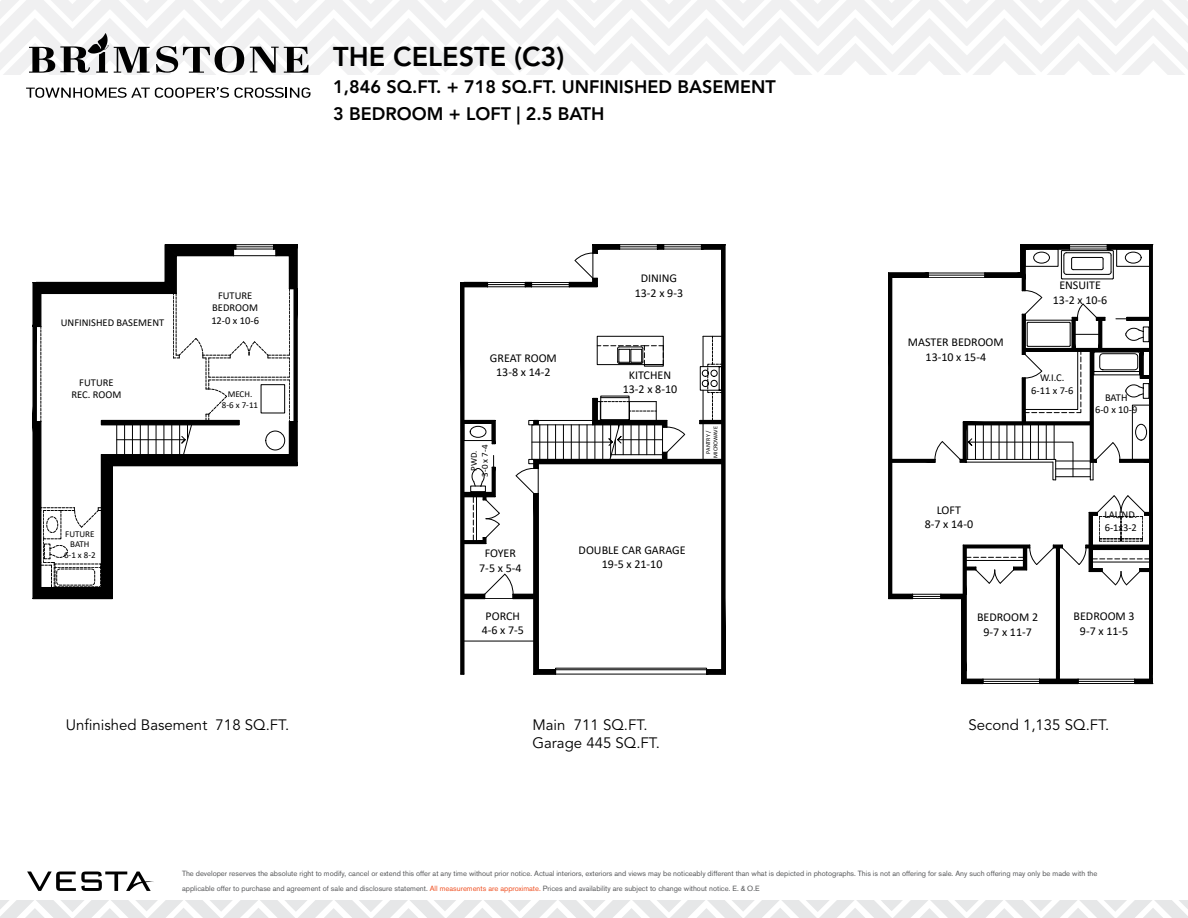
<style>
.page{position:relative;width:1188px;height:918px;background:#fff}
.page>*{position:absolute;margin:0;border:0;box-sizing:border-box;transform-origin:0 0}
.t1{font:800 27px "Avenir LT Std";color:#000}
.t2{font:800 18px/27px "Avenir LT Std";color:#000}
.t3{font:15px/18px "Avenir LT Std";color:#000}
.t4{font:12px/14.4px "Calibri";color:#000;text-align:center}
.t5{font:10.5px/12.6px "Calibri";color:#000;text-align:center}
.t6{font:9px/10.8px "Calibri";color:#000;text-align:center}
.t7{font:7.5px/14.5px "Akzidenz Grotesk BE";color:#58595b}
.t8{font:6px/7.2px "Calibri";color:#000;text-align:center}
.s1{color:#f05123}
</style>
<div class="page">
<svg style="left:0;top:871px;width:1188px;height:47px"></svg>
<svg style="left:32px;top:244px;width:266px;height:356px"></svg>
<svg style="left:461px;top:244px;width:264px;height:431px"></svg>
<svg style="left:889px;top:244px;width:264px;height:440px"></svg>
<svg style="left:0;top:0;width:1188px;height:98px"></svg>
<div style="left:566px;top:544px;width:133px;height:29px;background:#fff"></div>
<div style="left:57px;top:319px;width:112px;height:39px;background:#fff"></div>
<div style="left:51px;top:378px;width:91px;height:38px;background:#fff"></div>
<h3 class="t5" style="left:61px;top:316px;width:105px">UNFINISHED BASEMENT</h3>
<h3 class="t5" style="left:72px;top:376px;width:51px">FUTURE<br>REC. ROOM</h3>
<h3 class="t5" style="left:211px;top:289px;width:49px">FUTURE<br>BEDROOM<br>12-0 x 10-6</h3>
<p class="t6" style="left:222px;top:389px;width:38px">MECH.<br>8-6 x 7-11</p>
<p class="t6" style="left:64px;top:528px;width:33px">FUTURE<br>BATH<br>6-1 x 8-2</p>
<h1 class="t1" style="left:333px;top:41px;width:233px">THE CELESTE (C3)</h1>
<h2 class="t2" style="left:333px;top:74px;width:444px">1,846 SQ.FT. + 718 SQ.FT. UNFINISHED BASEMENT<br>3 BEDROOM + LOFT | 2.5 BATH</h2>
<h3 class="t4" style="left:490px;top:351px;width:68px">GREAT ROOM<br>13-8 x 14-2</h3>
<p class="t6" style="left:468px;top:477px;width:33px;rotate:-90deg">PWD.<br>3-0 x 7-4</p>
<h3 class="t4" style="left:635px;top:271px;width:50px">DINING<br>13-2 x 9-3</h3>
<h3 class="t4" style="left:623px;top:367px;width:56px">KITCHEN<br>13-2 x 8-10</h3>
<p class="t8" style="left:704px;top:458px;width:33px;rotate:-90deg">PANTRY /<br>MICROWAVE</p>
<h3 class="t4" style="left:479px;top:546px;width:44px">FOYER<br>7-5 x 5-4</h3>
<h3 class="t4" style="left:482px;top:608px;width:44px">PORCH<br>4-6 x 7-5</h3>
<h3 class="t4" style="left:579px;top:542px;width:109px">DOUBLE CAR GARAGE<br>19-5 x 21-10</h3>
<h3 class="t4" style="left:908px;top:335px;width:97px">MASTER BEDROOM<br>13-10 x 15-4</h3>
<h3 class="t4" style="left:1053px;top:278px;width:56px">ENSUITE<br>13-2 x 10-6</h3>
<h3 class="t5" style="left:1031px;top:371px;width:44px">W.I.C.<br>6-11 x 7-6</h3>
<h3 class="t5" style="left:1095px;top:391px;width:44px">BATH<br>6-0 x 10-9</h3>
<h3 class="t4" style="left:925px;top:502px;width:50px">LOFT<br>8-7 x 14-0</h3>
<h3 class="t5" style="left:1104px;top:508px;width:34px;text-align:left">LAUND.<br>6-1x3-2</h3>
<h3 class="t4" style="left:977px;top:610px;width:63px">BEDROOM 2<br>9-7 x 11-7</h3>
<h3 class="t4" style="left:1074px;top:609px;width:63px">BEDROOM 3<br>9-7 x 11-5</h3>
<h3 class="t3" style="left:66px;top:716px;width:225px">Unfinished Basement 718 SQ.FT.</h3>
<h3 class="t3" style="left:532px;top:716px;width:129px">Main 711 SQ.FT.<br>Garage 445 SQ.FT.</h3>
<h3 class="t3" style="left:969px;top:716px;width:142px">Second 1,135 SQ.FT.</h3>
<p class="t7" style="left:182px;top:867px;width:917px">The developer reserves the absolute right to modify, cancel or extend this offer at any time without prior notice. Actual interiors, exteriors and views may be noticeably different than what is depicted in photographs. This is not an offering for sale. Any such offering may only be made with the applicable offer to purchase and agreement of sale and disclosure statement. <span class="s1">All measurements are approximate.</span> Prices and availability are subject to change without notice. E. &amp; O.E</p>
</div>
